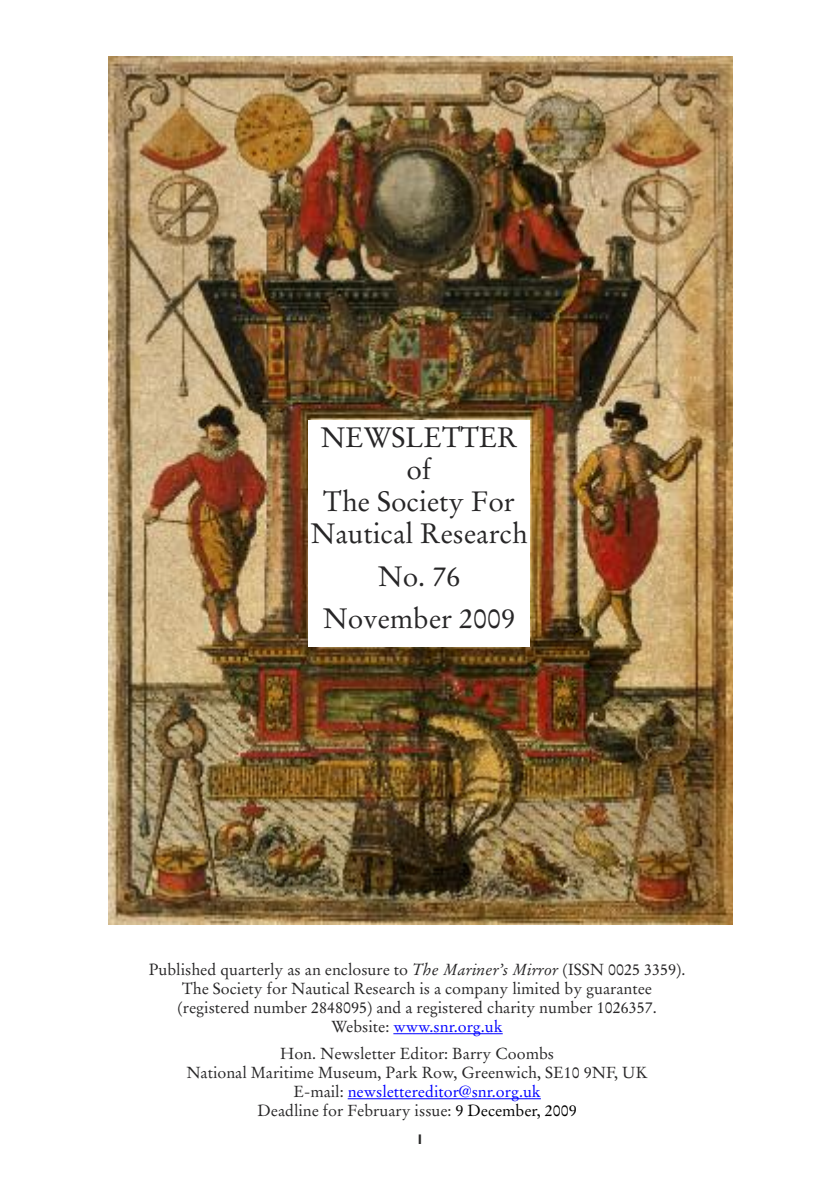
<style>
.page{position:relative;width:840px;height:1191px;background:#fff}
.page>*{position:absolute;margin:0;border:0;box-sizing:border-box;transform-origin:0 0}
.t1{font:28px/32px "Stempel Garamond LT Pro";color:#272627;text-align:center}
.t2{font:16px/19px "Stempel Garamond LT Pro";color:#272627;text-align:center}
.t3{font:700 14px "Gill Sans";color:#272627}
.s1{font-style:italic}
.s2{color:#00f}
.s3{color:#000}
</style>
<div class="page">
<img style="left:109px;top:57px;width:623px;height:867px">
<hr style="left:393px;top:1033px;width:109px;height:1px;background:#00f">
<hr style="left:347px;top:1098px;width:193px;height:1px;background:#00f">
<div style="left:308px;top:420px;width:221px;height:226px;background:#fff"></div>
<h1 class="t1" style="left:310px;top:425px;width:218px">NEWSLETTER of<br>The Society For<br>Nautical Research</h1>
<h1 class="t1" style="left:323px;top:558px;width:194px;line-height:42px">No. 76<br>November 2009</h1>
<p class="t2" style="left:149px;top:962px;width:538px">Published quarterly as an enclosure to <span class="s1">The Mariner’s Mirror</span> (ISSN 0025 3359).<br>The Society for Nautical Research is a company limited by guarantee (registered number 2848095) and a registered charity number 1026357.<br>Website: <span class="s2">www.snr.org.uk</span></p>
<p class="t2" style="left:186px;top:1046px;width:463px">Hon. Newsletter Editor: Barry Coombs<br>National Maritime Museum, Park Row, Greenwich, SE10 9NF, UK E-mail: <span class="s2">newslettereditor@snr.org.uk<br></span>Deadline for February issue: <span class="s3">9 December, 2009</span></p>
<p class="t3" style="left:416px;top:1133px;width:9px">1</p>
</div>
